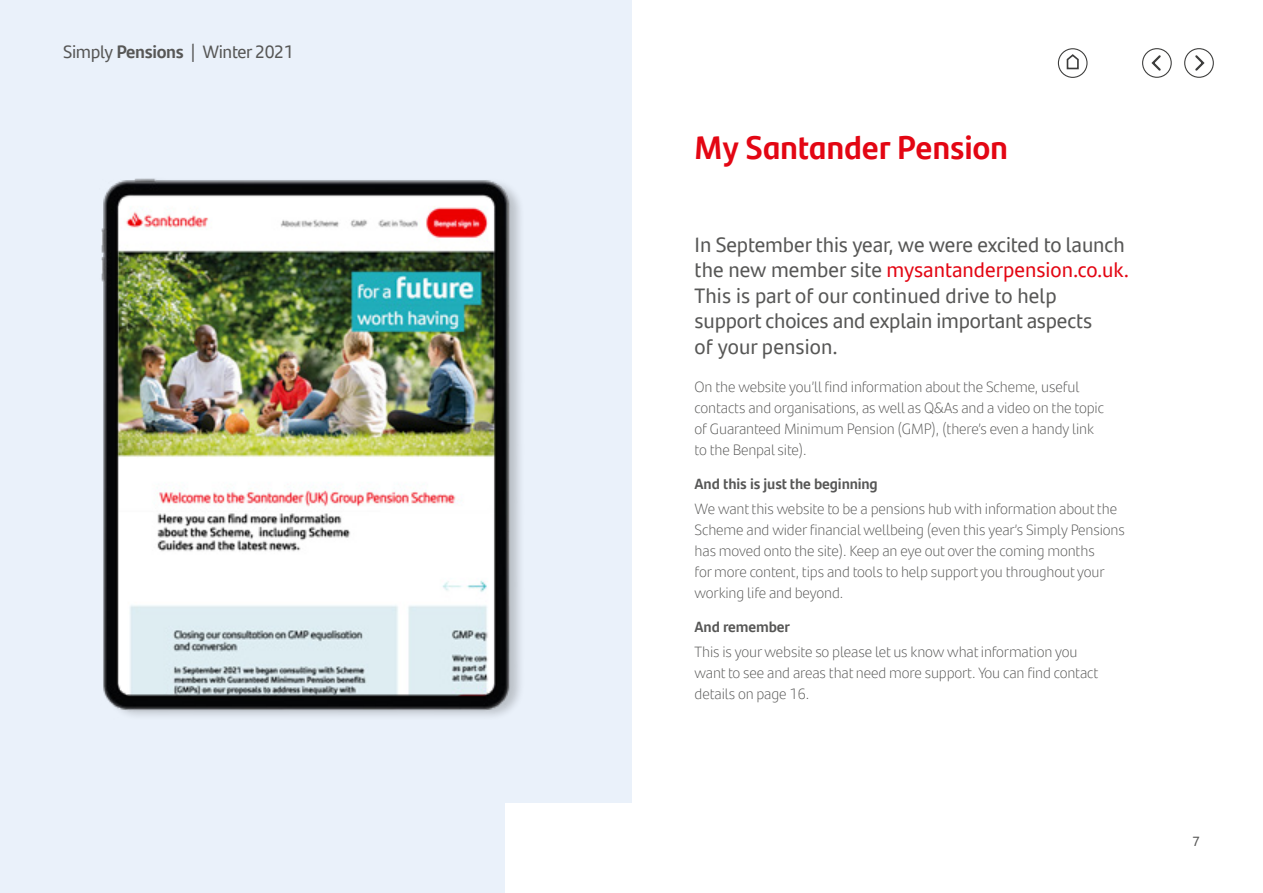
<style>
.page{position:relative;width:1263px;height:893px;background:#fff}
.page>*{position:absolute;margin:0;border:0;box-sizing:border-box;transform-origin:0 0}
.t1{font:700 33px "Santander Headline";letter-spacing:.01em;color:#e30613}
.t2{font:21px/25.5px "Santander Text";letter-spacing:-.005em;color:#575756}
.t3{font:18px "Santander Text";letter-spacing:-.02em;color:#575756}
.t4{font:300 15px/21px "Santander Text";letter-spacing:-.01em;color:#575756}
.t5{font:700 15px "Santander Text";letter-spacing:-.01em;color:#575756}
.t6{font:13.5px "Santander Text";color:#575756}
.s1{font-weight:700}
.s2{color:#e30613}
</style>
<div class="page">
<div style="left:0;top:0;width:631px;height:893px;background:#eaf1fa"></div>
<div style="left:505px;top:804px;width:137px;height:89px;background:#fff"></div>
<img style="left:101px;top:178px;width:419px;height:538px">
<div style="left:1058px;top:48px;width:29px;height:30px;border:1px solid #3c3c3b;border-radius:50%"></div>
<svg style="left:1066px;top:54px;width:13px;height:16px"></svg>
<div style="left:1142px;top:48px;width:30px;height:30px;border:1px solid #3c3c3b;border-radius:50%"></div>
<svg style="left:1151px;top:55px;width:10px;height:16px"></svg>
<div style="left:1184px;top:48px;width:30px;height:30px;border:1px solid #3c3c3b;border-radius:50%"></div>
<svg style="left:1195px;top:55px;width:10px;height:16px"></svg>
<p class="t3" style="left:63px;top:38px;width:232px">Simply <span class="s1">Pensions</span> | Winter 2021</p>
<h1 class="t1" style="left:695px;top:121px;width:315px">My Santander Pension</h1>
<h2 class="t2" style="left:695px;top:231px;width:436px">In September this year, we were excited to launch the new member site <span class="s2">mysantanderpension.co.uk.<br></span>This is part of our continued drive to help support choices and explain important aspects<br>of your pension.</h2>
<p class="t4" style="left:695px;top:376px;width:411px">On the website you’ll find information about the Scheme, useful contacts and organisations, as well as Q&amp;As and a video on the topic of Guaranteed Minimum Pension (GMP), (there’s even a handy link to the Benpal site).</p>
<p class="t5" style="left:695px;top:472px;width:185px">And this is just the beginning</p>
<p class="t4" style="left:695px;top:498px;width:432px">We want this website to be a pensions hub with information about the Scheme and wider financial wellbeing (even this year’s Simply Pensions has moved onto the site). Keep an eye out over the coming months<br>for more content, tips and tools to help support you throughout your working life and beyond.</p>
<p class="t5" style="left:695px;top:615px;width:97px">And remember</p>
<p class="t4" style="left:695px;top:641px;width:405px">This is your website so please let us know what information you want to see and areas that need more support. You can find contact details on page 16.</p>
<p class="t6" style="left:1192px;top:831px;width:9px">7</p>
</div>
